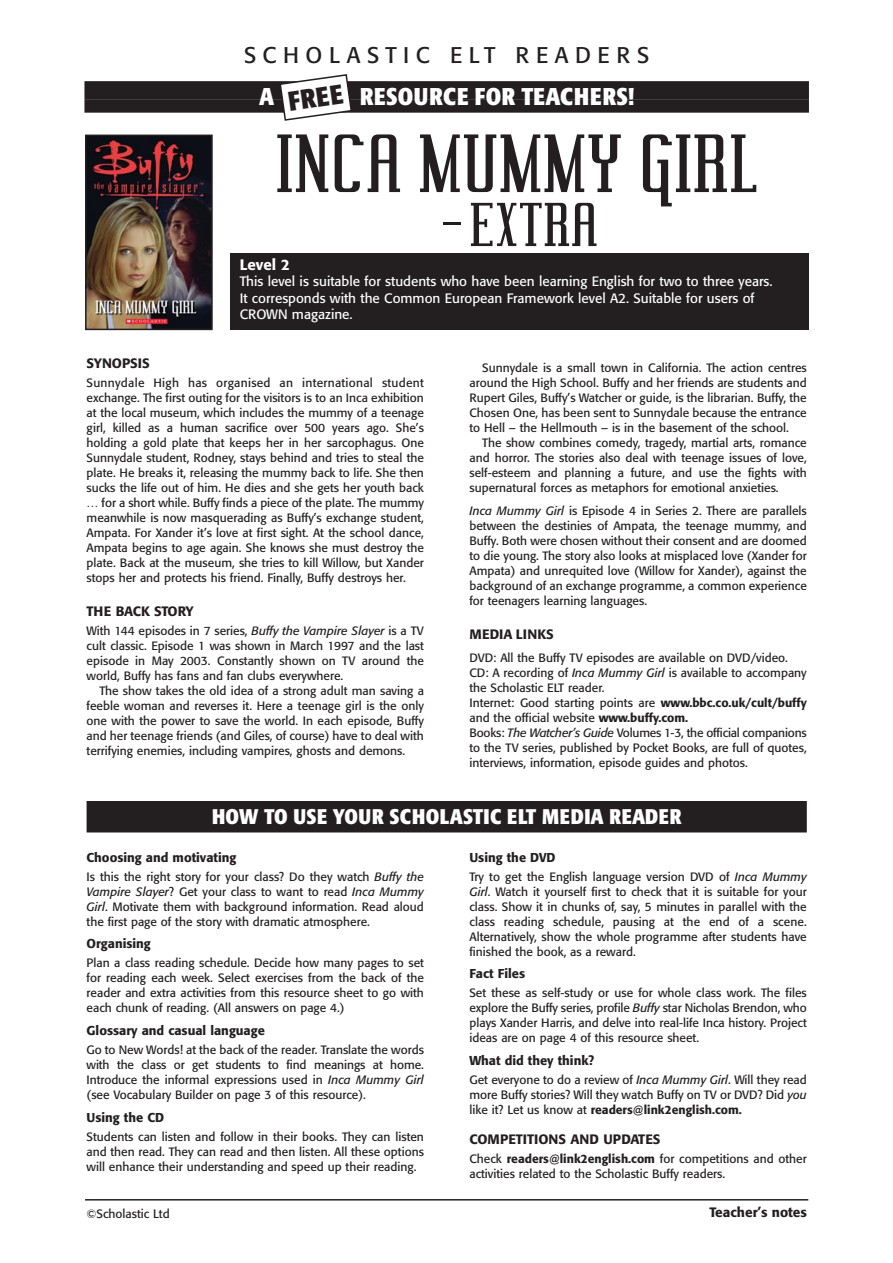
<style>
.page{position:relative;width:893px;height:1263px;background:#fff}
.page>*{position:absolute;margin:0;border:0;box-sizing:border-box;transform-origin:0 0}
.t1{font:72px "Vahika";letter-spacing:.02em;color:#231f20}
.t2{font:54px "Vahika";letter-spacing:.02em;color:#231f20}
.t3{font:700 condensed 27px "Formata";color:#231f20}
.t4{font:700 condensed 24px "Formata";letter-spacing:.025em;color:#fff}
.t5{font:22.5px "Formata";letter-spacing:.29em;color:#231f20}
.t6{font:700 condensed 21px "Formata";letter-spacing:.02em;color:#fff}
.t7{font:500 15px "Formata";color:#fff}
.t8{font:13.5px/16.5px "Formata";color:#fff}
.t9{font:500 13.5px "Formata";color:#231f20}
.t10{font:500 13.5px "Formata";letter-spacing:-.02em;color:#231f20}
.t11{font:500 12.75px "Formata";color:#231f20}
.t12{font:12px/15px "Formata";color:#231f20;text-align:justify}
.s1{font-style:italic}
.s2{font-weight:500}
</style>
<div class="page">
<div style="left:84px;top:81px;width:724px;height:18px;background:#231f20"></div>
<div style="left:84px;top:99px;width:724px;height:14px;background:#231f20"></div>
<div style="left:230px;top:253px;width:578px;height:77px;background:#231f20"></div>
<img style="left:88px;top:138px;width:122px;height:189px">
<div style="left:85px;top:135px;width:128px;height:195px;border:2px solid #231f20"></div>
<hr style="left:85px;top:1199px;width:723px;height:2px;background:#231f20">
<div style="left:87px;top:801px;width:719px;height:18px;background:#231f20"></div>
<div style="left:87px;top:819px;width:719px;height:13px;background:#231f20"></div>
<svg style="left:278px;top:74px;width:75px;height:47px"></svg>
<h3 class="t5" style="left:244px;top:45px;width:406px">SCHOLASTIC ELT READERS</h3>
<h3 class="t4" style="left:259px;top:86px;width:16px">A</h3>
<h3 class="t4" style="left:360px;top:86px;width:276px">RESOURCE FOR TEACHERS!</h3>
<h3 class="t3" style="left:287px;top:90px;width:57px;rotate:-8deg">FREE</h3>
<h1 class="t1" style="left:276px;top:132px;width:487px">INCA MUMMY GIRL</h1>
<h2 class="t2" style="left:439px;top:201px;width:159px">–EXTRA</h2>
<p class="t7" style="left:240px;top:258px;width:52px">Level 2</p>
<p class="t8" style="left:240px;top:274px;width:534px">This level is suitable for students who have been learning English for two to three years.<br>It corresponds with the Common European Framework level A2. Suitable for users of<br>CROWN magazine.</p>
<p class="t9" style="left:87px;top:357px;width:64px">SYNOPSIS</p>
<p class="t12" style="left:87px;top:376px;width:339px">Sunnydale High has organised an international student exchange. The first outing for the visitors is to an Inca exhibition at the local museum, which includes the mummy of a teenage girl, killed as a human sacrifice over 500 years ago. She’s holding a gold plate that keeps her in her sarcophagus. One Sunnydale student, Rodney, stays behind and tries to steal the plate. He breaks it, releasing the mummy back to life. She then sucks the life out of him. He dies and she gets her youth back … for a short while. Buffy finds a piece of the plate. The mummy meanwhile is now masquerading as Buffy’s exchange student, Ampata. For Xander it’s love at first sight. At the school dance, Ampata begins to age again. She knows she must destroy the plate. Back at the museum, she tries to kill Willow, but Xander stops her and protects his friend. Finally, Buffy destroys her.</p>
<p class="t10" style="left:87px;top:605px;width:109px">THE BACK STORY</p>
<p class="t12" style="left:87px;top:625px;width:339px">With 144 episodes in 7 series, <span class="s1">Buffy the Vampire Slayer</span> is a TV cult classic. Episode 1 was shown in March 1997 and the last episode in May 2003. Constantly shown on TV around the world, Buffy has fans and fan clubs everywhere.</p>
<p class="t12" style="left:87px;top:685px;width:339px;text-indent:13px">The show takes the old idea of a strong adult man saving a feeble woman and reverses it. Here a teenage girl is the only one with the power to save the world. In each episode, Buffy and her teenage friends (and Giles, of course) have to deal with terrifying enemies, including vampires, ghosts and demons.</p>
<p class="t12" style="left:469px;top:361px;width:339px;text-indent:13px">Sunnydale is a small town in California. The action centres around the High School. Buffy and her friends are students and Rupert Giles, Buffy’s Watcher or guide, is the librarian. Buffy, the Chosen One, has been sent to Sunnydale because the entrance to Hell – the Hellmouth – is in the basement of the school.</p>
<p class="t12" style="left:469px;top:436px;width:339px;text-indent:13px">The show combines comedy, tragedy, martial arts, romance and horror. The stories also deal with teenage issues of love, self-esteem and planning a future, and use the fights with supernatural forces as metaphors for emotional anxieties.</p>
<p class="t12" style="left:469px;top:504px;width:339px"><span class="s1">Inca Mummy Girl</span> is Episode 4 in Series 2. There are parallels between the destinies of Ampata, the teenage mummy, and Buffy. Both were chosen without their consent and are doomed to die young. The story also looks at misplaced love (Xander for Ampata) and unrequited love (Willow for Xander), against the background of an exchange programme, a common experience for teenagers learning languages.</p>
<p class="t9" style="left:469px;top:628px;width:86px">MEDIA LINKS</p>
<p class="t12" style="left:469px;top:651px;width:339px;text-align:left">DVD: All the Buffy TV episodes are available on DVD/video.<br>CD: A recording of <span class="s1">Inca Mummy Girl</span> is available to accompany the Scholastic ELT reader.<br>Internet: Good starting points are <span class="s2">www.bbc.co.uk/cult/buffy </span>and the official website <span class="s2">www.buffy.com.<br></span>Books: <span class="s1">The Watcher’s Guide</span> Volumes 1-3, the official companions to the TV series, published by Pocket Books, are full of quotes, interviews, information, episode guides and photos.</p>
<h3 class="t6" style="left:212px;top:808px;width:471px">HOW TO USE YOUR SCHOLASTIC ELT MEDIA READER</h3>
<p class="t11" style="left:87px;top:851px;width:151px">Choosing and motivating</p>
<p class="t12" style="left:87px;top:870px;width:339px">Is this the right story for your class? Do they watch <span class="s1">Buffy the Vampire Slayer</span>? Get your class to want to read <span class="s1">Inca Mummy Girl</span>. Motivate them with background information. Read aloud the first page of the story with dramatic atmosphere.</p>
<p class="t11" style="left:87px;top:938px;width:66px">Organising</p>
<p class="t12" style="left:87px;top:957px;width:339px">Plan a class reading schedule. Decide how many pages to set for reading each week. Select exercises from the back of the reader and extra activities from this resource sheet to go with each chunk of reading. (All answers on page 4.)</p>
<p class="t11" style="left:87px;top:1025px;width:180px">Glossary and casual language</p>
<p class="t12" style="left:87px;top:1043px;width:339px">Go to New Words! at the back of the reader. Translate the words with the class or get students to find meanings at home.<br>Introduce the informal expressions used in <span class="s1">Inca Mummy Girl </span>(see Vocabulary Builder on page 3 of this resource).</p>
<p class="t11" style="left:87px;top:1111px;width:79px">Using the CD</p>
<p class="t12" style="left:87px;top:1130px;width:339px">Students can listen and follow in their books. They can listen and then read. They can read and then listen. All these options will enhance their understanding and speed up their reading.</p>
<p class="t11" style="left:469px;top:851px;width:88px">Using the DVD</p>
<p class="t12" style="left:469px;top:870px;width:339px">Try to get the English language version DVD of <span class="s1">Inca Mummy Girl</span>. Watch it yourself first to check that it is suitable for your class. Show it in chunks of, say, 5 minutes in parallel with the class reading schedule, pausing at the end of a scene.<br>Alternatively, show the whole programme after students have finished the book, as a reward.</p>
<p class="t11" style="left:469px;top:968px;width:57px">Fact Files</p>
<p class="t12" style="left:469px;top:987px;width:339px">Set these as self-study or use for whole class work. The files explore the Buffy series, profile <span class="s1">Buffy</span> star Nicholas Brendon, who plays Xander Harris, and delve into real-life Inca history. Project ideas are on page 4 of this resource sheet.</p>
<p class="t11" style="left:469px;top:1055px;width:126px">What did they think?</p>
<p class="t12" style="left:469px;top:1073px;width:339px">Get everyone to do a review of <span class="s1">Inca Mummy Girl</span>. Will they read more Buffy stories? Will they watch Buffy on TV or DVD? Did <span class="s1">you </span>like it? Let us know at <span class="s2">readers@link2english.com.</span></p>
<p class="t9" style="left:469px;top:1133px;width:192px">COMPETITIONS AND UPDATES</p>
<p class="t12" style="left:469px;top:1152px;width:339px">Check <span class="s2">readers@link2english.com</span> for competitions and other activities related to the Scholastic Buffy readers.</p>
<p class="t12" style="left:87px;top:1207px;width:85px">©Scholastic Ltd</p>
<p class="t9" style="left:709px;top:1206px;width:99px">Teacher’s notes</p>
</div>
